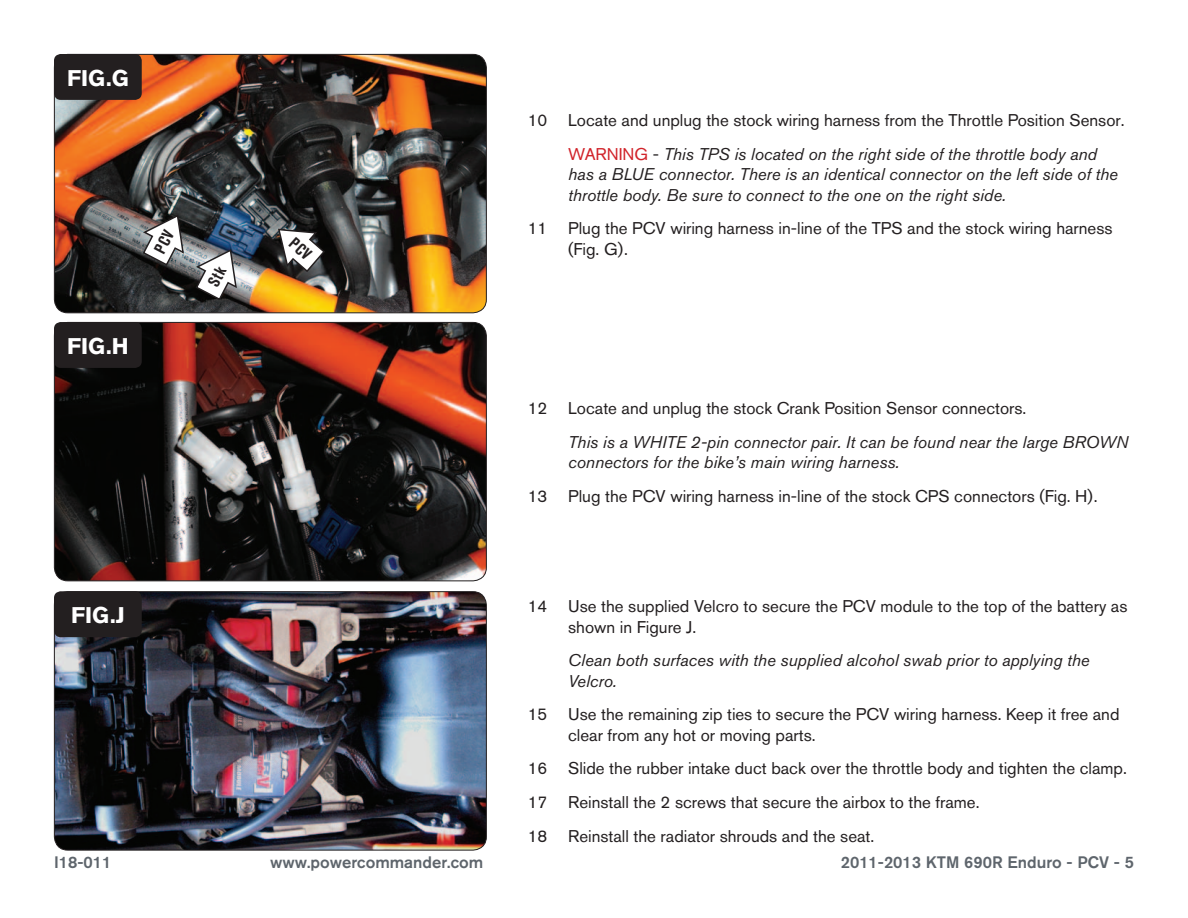
<style>
.page{position:relative;width:1188px;height:918px;background:#fff}
.page>*{position:absolute;margin:0;border:0;box-sizing:border-box;transform-origin:0 0}
.t1{font:700 22.5px "Akzidenz Grotesk BQ";color:#fff}
.Bodycopy{font:16.8px/20.2px "Akzidenz Grotesk BQ";color:#231f20}
.Bodycopy-2{font:italic 16.8px/20.2px "Akzidenz Grotesk BQ";color:#231f20}
.t2{font:500 16.5px "Akzidenz Grotesk BQ";color:#5e656c}
.s1{font-style:normal;color:#d1232a}
.s2{font-style:normal}
</style>
<div class="page">
<img style="left:54px;top:54px;width:432px;height:259px">
<div style="left:54px;top:54px;width:433px;height:259px;border:1px solid #231f20;border-radius:14px"></div>
<div style="left:54px;top:54px;width:88px;height:46px;background:#231f20;border-radius:7px"></div>
<img style="left:54px;top:322px;width:432px;height:259px">
<div style="left:54px;top:322px;width:433px;height:259px;border:1px solid #231f20;border-radius:14px"></div>
<div style="left:54px;top:322px;width:88px;height:46px;background:#231f20;border-radius:7px"></div>
<img style="left:54px;top:592px;width:432px;height:258px">
<div style="left:54px;top:591px;width:433px;height:259px;border:1px solid #231f20;border-radius:14px"></div>
<div style="left:54px;top:591px;width:88px;height:46px;background:#231f20;border-radius:7px"></div>
<svg style="left:194px;top:248px;width:44px;height:53px"></svg>
<svg style="left:141px;top:213px;width:44px;height:54px"></svg>
<svg style="left:277px;top:228px;width:49px;height:45px"></svg>
<p class="t1" style="left:67px;top:65px;width:63px">FIG.G</p>
<p class="t1" style="left:67px;top:333px;width:63px">FIG.H</p>
<p class="t1" style="left:71px;top:602px;width:55px">FIG.J</p>
<p class="Bodycopy" style="left:528px;top:110px;width:598px">10 Locate and unplug the stock wiring harness from the Throttle Position Sensor.</p>
<p class="Bodycopy-2" style="left:568px;top:144px;width:551px"><span class="s1">WARNING</span> <span class="s2">-</span> This TPS is located on the right side of the throttle body and has a BLUE connector. There is an identical connector on the left side of the throttle body. Be sure to connect to the one on the right side.</p>
<p class="Bodycopy" style="left:568px;top:218px;width:546px;text-indent:-40px">11 Plug the PCV wiring harness in-line of the TPS and the stock wiring harness (Fig. G).</p>
<p class="Bodycopy" style="left:528px;top:398px;width:500px">12 Locate and unplug the stock Crank Position Sensor connectors.</p>
<p class="Bodycopy-2" style="left:568px;top:432px;width:562px">This is a WHITE 2-pin connector pair. It can be found near the large BROWN connectors for the bike’s main wiring harness.</p>
<p class="Bodycopy" style="left:528px;top:486px;width:572px">13 Plug the PCV wiring harness in-line of the stock CPS connectors (Fig. H).</p>
<p class="Bodycopy" style="left:568px;top:596px;width:561px;text-indent:-40px">14 Use the supplied Velcro to secure the PCV module to the top of the battery as shown in Figure J.</p>
<p class="Bodycopy-2" style="left:568px;top:650px;width:523px">Clean both surfaces with the supplied alcohol swab prior to applying the<br>Velcro.</p>
<p class="Bodycopy" style="left:568px;top:704px;width:553px;text-indent:-40px">15 Use the remaining zip ties to secure the PCV wiring harness. Keep it free and clear from any hot or moving parts.</p>
<p class="Bodycopy" style="left:528px;top:758px;width:601px">16 Slide the rubber intake duct back over the throttle body and tighten the clamp.</p>
<p class="Bodycopy" style="left:528px;top:792px;width:453px">17 Reinstall the 2 screws that secure the airbox to the frame.</p>
<p class="Bodycopy" style="left:528px;top:826px;width:348px">18 Reinstall the radiator shrouds and the seat.</p>
<p class="t2" style="left:54px;top:852px;width:59px">I18-011</p>
<p class="t2" style="left:270px;top:852px;width:215px">www.powercommander.com</p>
<p class="t2" style="left:841px;top:852px;width:295px">2011-2013 KTM 690R Enduro - PCV - 5</p>
</div>
